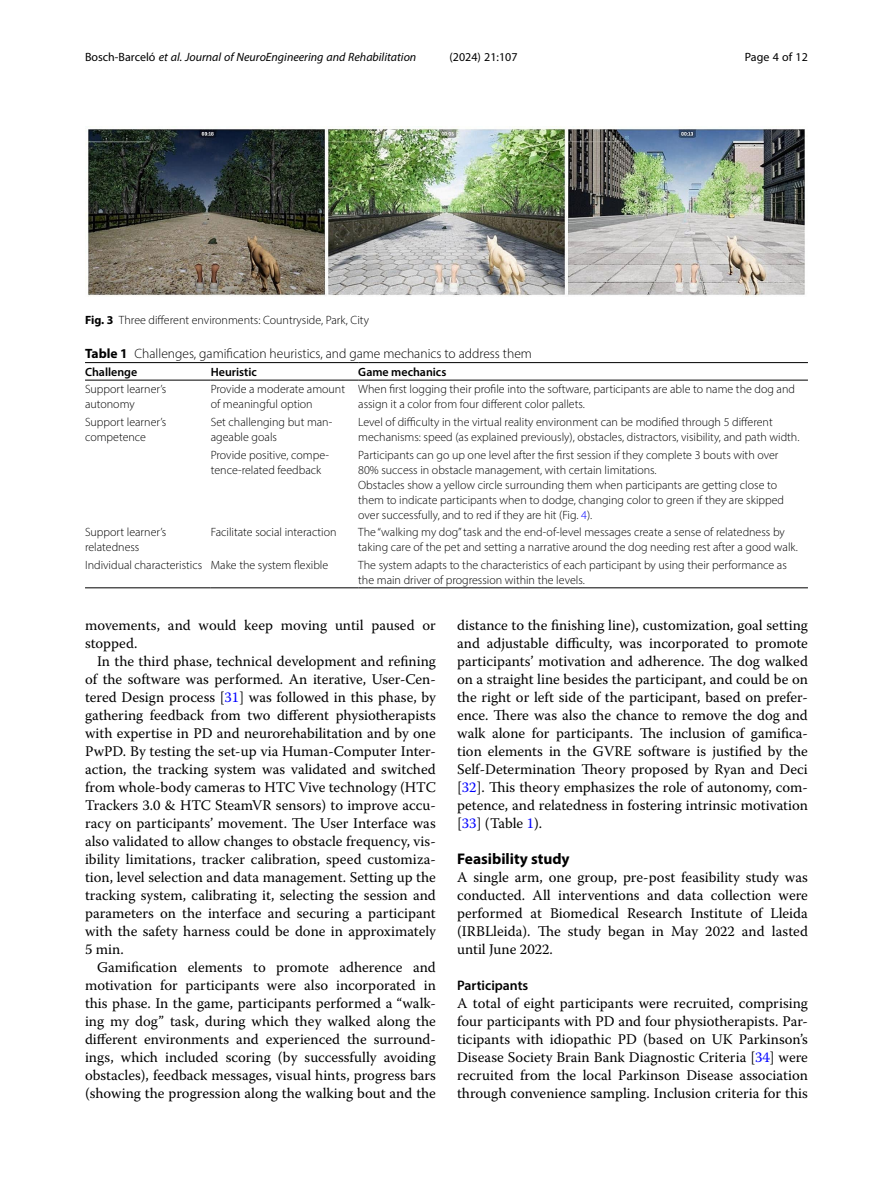
<style>
.page{position:relative;width:893px;height:1191px;background:#fff}
.page>*{position:absolute;margin:0;border:0;box-sizing:border-box;transform-origin:0 0}
.Head_1{font:700 15.45px "Myriad Pro";color:#000}
.Body_Text_Indent{font:14.7px/18px "Warnock Pro";color:#000;text-align:justify}
.Body_Text{font:14.7px/18px "Warnock Pro";color:#000;text-align:justify}
.Head_2{font:600 13.8px "Myriad Pro";color:#000}
.Table_Caption{font:300 13.5px "Myriad Pro";color:#000}
.Table_Body{font:300 12px/15px "Myriad Pro";color:#000}
.t1{font:italic 12px "Myriad Pro";color:#000}
.Figure_Caption{font:300 12px "Myriad Pro";color:#000}
.Table_Head{font:600 12px "Myriad Pro";color:#000}
.t2{font:12px "Myriad Pro";color:#000}
.s1{font-style:normal}
.s2{font-weight:700}
.s3{color:#00f}
</style>
<div class="page">
<hr style="left:85px;top:380px;width:126px;height:1px;background:#000">
<hr style="left:211px;top:362px;width:147px;height:1px;background:#000">
<hr style="left:211px;top:380px;width:147px;height:1px;background:#000">
<hr style="left:358px;top:362px;width:450px;height:1px;background:#000">
<hr style="left:358px;top:380px;width:450px;height:1px;background:#000">
<hr style="left:85px;top:587px;width:126px;height:1px;background:#000">
<hr style="left:211px;top:587px;width:147px;height:1px;background:#000">
<hr style="left:358px;top:587px;width:450px;height:1px;background:#000">
<hr style="left:85px;top:362px;width:126px;height:1px;background:#000">
<img style="left:85px;top:126px;width:720px;height:170px">
<p class="t1" style="left:85px;top:50px;width:333px"><span class="s1">Bosch-Barceló</span> et al. Journal of NeuroEngineering and Rehabilitation</p>
<p class="t2" style="left:449px;top:50px;width:70px">(2024) 21:107</p>
<p class="t2" style="left:745px;top:50px;width:65px">Page 4 of 12</p>
<p class="Figure_Caption" style="left:85px;top:313px;width:285px"><span class="s2">Fig. 3</span> Three different environments: Countryside, Park, City</p>
<p class="Table_Caption" style="left:85px;top:346px;width:448px"><span class="s2">Table 1</span> Challenges, gamification heuristics, and game mechanics to address them</p>
<p class="Table_Head" style="left:85px;top:364px;width:54px">Challenge</p>
<p class="Table_Head" style="left:211px;top:364px;width:48px">Heuristic</p>
<p class="Table_Head" style="left:358px;top:364px;width:90px">Game mechanics</p>
<p class="Table_Body" style="left:85px;top:382px;width:83px">Support learner’s autonomy</p>
<p class="Table_Body" style="left:211px;top:382px;width:136px">Provide a moderate amount of meaningful option</p>
<p class="Table_Body" style="left:358px;top:382px;width:438px">When first logging their profile into the software, participants are able to name the dog and assign it a color from four different color pallets.</p>
<p class="Table_Body" style="left:85px;top:414px;width:83px">Support learner’s competence</p>
<p class="Table_Body" style="left:211px;top:414px;width:123px">Set challenging but man&shy;ageable goals</p>
<p class="Table_Body" style="left:358px;top:414px;width:443px">Level of difficulty in the virtual reality environment can be modified through 5 different mechanisms: speed (as explained previously), obstacles, distractors, visibility, and path width.</p>
<p class="Table_Body" style="left:211px;top:447px;width:120px">Provide positive, compe&shy;tence-related feedback</p>
<p class="Table_Body" style="left:358px;top:447px;width:422px">Participants can go up one level after the first session if they complete 3 bouts with over<br>80% success in obstacle management, with certain limitations.</p>
<p class="Table_Body" style="left:358px;top:477px;width:427px">Obstacles show a yellow circle surrounding them when participants are getting close to them to indicate participants when to dodge, changing color to green if they are skipped over successfully, and to red if they are hit (Fig. <span class="s3">4</span>).</p>
<p class="Table_Body" style="left:85px;top:524px;width:83px">Support learner’s relatedness</p>
<p class="Table_Body" style="left:211px;top:524px;width:127px">Facilitate social interaction</p>
<p class="Table_Body" style="left:358px;top:524px;width:441px">The “walking my dog” task and the end-of-level messages create a sense of relatedness by taking care of the pet and setting a narrative around the dog needing rest after a good walk.</p>
<p class="Table_Body" style="left:85px;top:557px;width:119px">Individual characteristics</p>
<p class="Table_Body" style="left:211px;top:557px;width:119px">Make the system flexible</p>
<p class="Table_Body" style="left:358px;top:557px;width:430px">The system adapts to the characteristics of each participant by using their performance as the main driver of progression within the levels.</p>
<p class="Body_Text_Indent" style="left:85px;top:616px;width:352px">movements, and would keep moving until paused or stopped.</p>
<p class="Body_Text_Indent" style="left:85px;top:652px;width:352px;text-indent:12px">In the third phase, technical development and refining of the software was performed. An iterative, User-Cen&shy;tered Design process [<span class="s3">31</span>] was followed in this phase, by gathering feedback from two different physiotherapists with expertise in PD and neurorehabilitation and by one PwPD. By testing the set-up via Human-Computer Inter&shy;action, the tracking system was validated and switched from whole-body cameras to HTC Vive technology (HTC Trackers 3.0 &amp; HTC SteamVR sensors) to improve accu&shy;racy on participants’ movement. The User Interface was also validated to allow changes to obstacle frequency, vis&shy;ibility limitations, tracker calibration, speed customiza&shy;tion, level selection and data management. Setting up the tracking system, calibrating it, selecting the session and parameters on the interface and securing a participant with the safety harness could be done in approximately 5 min.</p>
<p class="Body_Text_Indent" style="left:85px;top:958px;width:352px;text-indent:12px">Gamification elements to promote adherence and motivation for participants were also incorporated in this phase. In the game, participants performed a “walk&shy;ing my dog” task, during which they walked along the different environments and experienced the surround&shy;ings, which included scoring (by successfully avoiding obstacles), feedback messages, visual hints, progress bars (showing the progression along the walking bout and the</p>
<p class="Body_Text_Indent" style="left:457px;top:616px;width:352px">distance to the finishing line), customization, goal setting and adjustable difficulty, was incorporated to promote participants’ motivation and adherence. The dog walked on a straight line besides the participant, and could be on the right or left side of the participant, based on prefer&shy;ence. There was also the chance to remove the dog and walk alone for participants. The inclusion of gamifica&shy;tion elements in the GVRE software is justified by the Self-Determination Theory proposed by Ryan and Deci [<span class="s3">32</span>]. This theory emphasizes the role of autonomy, com&shy;petence, and relatedness in fostering intrinsic motivation [<span class="s3">33</span>] (Table <span class="s3">1</span>).</p>
<p class="Head_1" style="left:457px;top:849px;width:114px">Feasibility study</p>
<p class="Body_Text" style="left:457px;top:868px;width:352px">A single arm, one group, pre-post feasibility study was conducted. All interventions and data collection were performed at Biomedical Research Institute of Lleida (IRBLleida). The study began in May 2022 and lasted until June 2022.</p>
<p class="Head_2" style="left:457px;top:977px;width:73px">Participants</p>
<p class="Body_Text" style="left:457px;top:994px;width:352px">A total of eight participants were recruited, comprising four participants with PD and four physiotherapists. Par&shy;ticipants with idiopathic PD (based on UK Parkinson’s Disease Society Brain Bank Diagnostic Criteria [<span class="s3">34</span>] were recruited from the local Parkinson Disease association through convenience sampling. Inclusion criteria for this</p>
</div>
